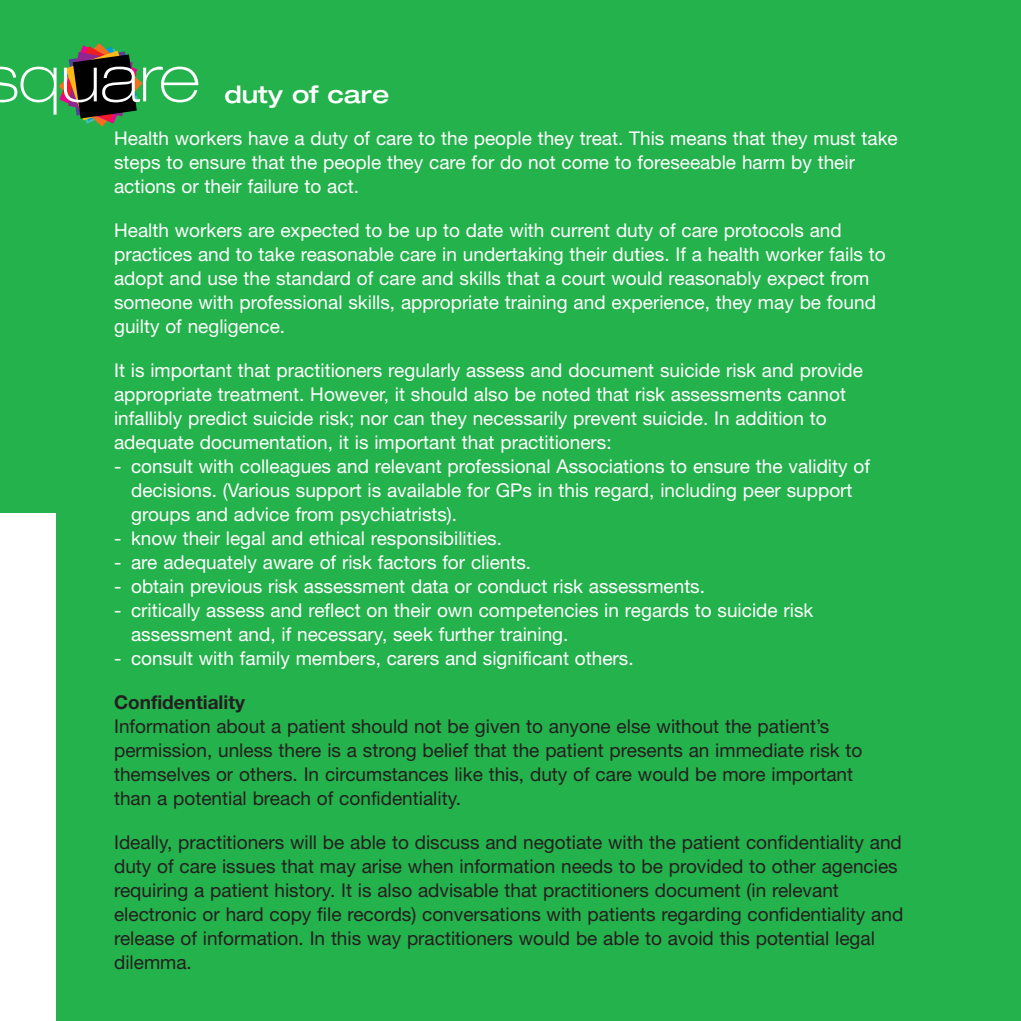
<style>
.page{position:relative;width:1021px;height:1021px;background:#fff}
.page>*{position:absolute;margin:0;border:0;box-sizing:border-box;transform-origin:0 0}
.t1{font:500 expanded 24px "Helvetica Neue";color:#fff}
.t2{font:19px/24px "Helvetica Neue";color:#fff}
.t3{font:19px/24px "Helvetica Neue";color:#231f20}
.t4{font:700 19px "Helvetica Neue";color:#231f20}
</style>
<div class="page">
<div style="left:57px;top:0;width:963px;height:1020px;background:#23b24b"></div>
<div style="left:0;top:0;width:58px;height:512px;background:#23b24b"></div>
<svg style="left:0;top:43px;width:198px;height:84px"></svg>
<p class="t1" style="left:224px;top:85px;width:166px">duty of care</p>
<p class="t2" style="left:114px;top:128px;width:785px">Health workers have a duty of care to the people they treat. This means that they must take steps to ensure that the people they care for do not come to foreseeable harm by their actions or their failure to act.</p>
<p class="t2" style="left:114px;top:220px;width:773px">Health workers are expected to be up to date with current duty of care protocols and practices and to take reasonable care in undertaking their duties. If a health worker fails to adopt and use the standard of care and skills that a court would reasonably expect from someone with professional skills, appropriate training and experience, they may be found guilty of negligence.</p>
<p class="t2" style="left:114px;top:360px;width:750px">It is important that practitioners regularly assess and document suicide risk and provide appropriate treatment. However, it should also be noted that risk assessments cannot infallibly predict suicide risk; nor can they necessarily prevent suicide. In addition to adequate documentation, it is important that practitioners:</p>
<p class="t2" style="left:131px;top:456px;width:740px;text-indent:-17px">- consult with colleagues and relevant professional Associations to ensure the validity of decisions. (Various support is available for GPs in this regard, including peer support groups and advice from psychiatrists).</p>
<p class="t2" style="left:114px;top:528px;width:389px">- know their legal and ethical responsibilities.</p>
<p class="t2" style="left:114px;top:552px;width:418px">- are adequately aware of risk factors for clients.</p>
<p class="t2" style="left:114px;top:576px;width:592px">- obtain previous risk assessment data or conduct risk assessments.</p>
<p class="t2" style="left:131px;top:600px;width:684px;text-indent:-17px">- critically assess and reflect on their own competencies in regards to suicide risk assessment and, if necessary, seek further training.</p>
<p class="t2" style="left:114px;top:648px;width:521px">- consult with family members, carers and significant others.</p>
<p class="t4" style="left:114px;top:690px;width:132px">Confidentiality</p>
<p class="t3" style="left:114px;top:716px;width:749px">Information about a patient should not be given to anyone else without the patient’s permission, unless there is a strong belief that the patient presents an immediate risk to themselves or others. In circumstances like this, duty of care would be more important than a potential breach of confidentiality.</p>
<p class="t3" style="left:114px;top:832px;width:790px">Ideally, practitioners will be able to discuss and negotiate with the patient confidentiality and duty of care issues that may arise when information needs to be provided to other agencies requiring a patient history. It is also advisable that practitioners document (in relevant electronic or hard copy file records) conversations with patients regarding confidentiality and release of information. In this way practitioners would be able to avoid this potential legal dilemma.</p>
</div>
